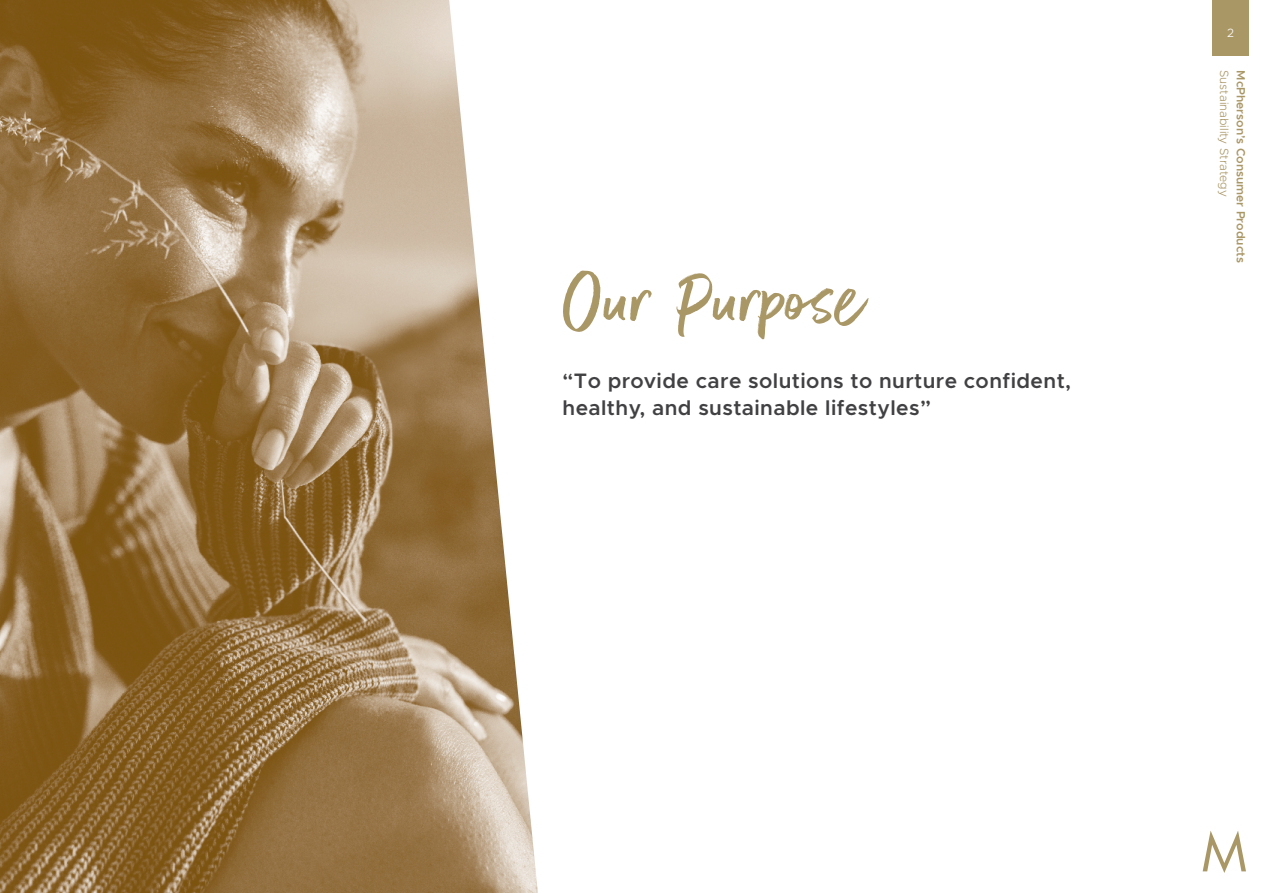
<style>
.page{position:relative;width:1263px;height:893px;background:#fff}
.page>*{position:absolute;margin:0;border:0;box-sizing:border-box;transform-origin:0 0}
.t1{font:90px "Better Times";letter-spacing:.02em;color:#aa9766}
.t2{font:600 21px/27px "Metropolis";letter-spacing:.02em;color:#414042}
.t3{font:600 12px "Metropolis";color:#aa9766}
.t4{font:300 12px "Metropolis";color:#aa9766}
.t5{font:300 12px "Metropolis";color:#fff}
</style>
<div class="page">
<div style="left:1212px;top:0;width:36px;height:55px;background:#aa9766"></div>
<svg style="left:1203px;top:831px;width:43px;height:42px"></svg>
<img style="left:0;top:0;width:538px;height:893px">
<h1 class="t1" style="left:562px;top:251px;width:304px">Our Purpose</h1>
<p class="t2" style="left:562px;top:367px;width:510px">“To provide care solutions to nurture confident, healthy, and sustainable lifestyles”</p>
<p class="t5" style="left:1227px;top:26px;width:9px">2</p>
<p class="t4" style="left:1232px;top:70px;width:128px;rotate:90deg">Sustainability Strategy</p>
<p class="t3" style="left:1248px;top:70px;width:194px;rotate:90deg">McPherson’s Consumer Products</p>
</div>
